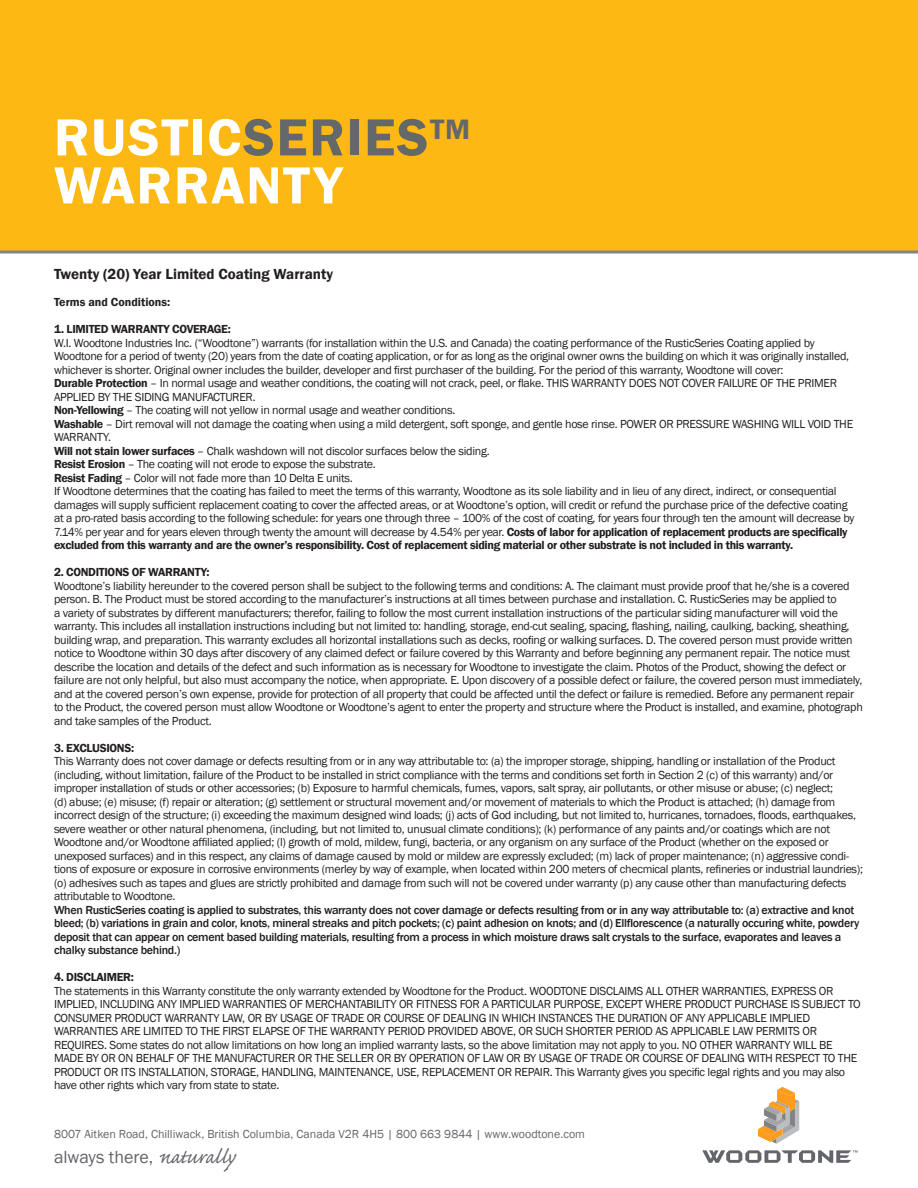
<style>
.page{position:relative;width:918px;height:1188px;background:#fff}
.page>*{position:absolute;margin:0;border:0;box-sizing:border-box;transform-origin:0 0}
.t1{font:600 54px "Franklin Gothic";letter-spacing:.03em;color:#fff}
.t2{font:18px "Franklin Gothic";color:#63656a}
.t3{font:600 15px "Franklin Gothic";color:#231f20}
.t4{font:12px/13.5px "Franklin Gothic";letter-spacing:-.025em;color:#231f20}
.t5{font:500 12px/13.5px "Franklin Gothic";letter-spacing:-.025em;color:#231f20}
.t6{font:12px "Franklin Gothic";color:#63656a}
.t7{font:600 12px "Franklin Gothic";letter-spacing:-.025em;color:#231f20}
.t8{font:600 12px "Franklin Gothic";color:#231f20}
.s1{color:#646869}
.s2{font-weight:600}
.s3{font-family:"Caflisch Script Pro";font-size:25.5px}
</style>
<div class="page">
<div style="left:0;top:0;width:918px;height:252px;background:#fdb813"></div>
<svg style="left:758px;top:1087px;width:41px;height:57px"></svg>
<svg style="left:702px;top:1150px;width:156px;height:13px"></svg>
<svg style="left:0;top:250px;width:918px;height:4px;background:#a29887"></svg>
<p class="t1" style="left:54px;top:104px;width:418px">RUSTIC<span class="s1">SERIES</span><sup>TM</sup></p>
<p class="t1" style="left:54px;top:152px;width:290px">WARRANTY</p>
<p class="t3" style="left:54px;top:265px;width:281px">Twenty (20) Year Limited Coating Warranty</p>
<p class="t8" style="left:54px;top:295px;width:118px">Terms and Conditions:</p>
<p class="t7" style="left:54px;top:322px;width:178px">1. LIMITED WARRANTY COVERAGE:</p>
<p class="t4" style="left:54px;top:336px;width:797px">W.I. Woodtone Industries Inc. (“Woodtone”) warrants (for installation within the U.S. and Canada) the coating performance of the RusticSeries Coating applied by<br>Woodtone for a period of twenty (20) years from the date of coating application, or for as long as the original owner owns the building on which it was originally installed, whichever is shorter. Original owner includes the builder, developer and first purchaser of the building. For the period of this warranty, Woodtone will cover:</p>
<p class="t4" style="left:54px;top:377px;width:785px"><span class="s2">Durable Protection</span> – In normal usage and weather conditions, the coating will not crack, peel, or flake. THIS WARRANTY DOES NOT COVER FAILURE OF THE PRIMER<br>APPLIED BY THE SIDING MANUFACTURER.</p>
<p class="t4" style="left:54px;top:404px;width:403px"><span class="s2">Non-Yellowing</span> – The coating will not yellow in normal usage and weather conditions.</p>
<p class="t4" style="left:54px;top:417px;width:801px"><span class="s2">Washable</span> – Dirt removal will not damage the coating when using a mild detergent, soft sponge, and gentle hose rinse. POWER OR PRESSURE WASHING WILL VOID THE<br>WARRANTY.</p>
<p class="t4" style="left:54px;top:444px;width:437px"><span class="s2">Will not stain lower surfaces</span> – Chalk washdown will not discolor surfaces below the siding.</p>
<p class="t4" style="left:54px;top:458px;width:323px"><span class="s2">Resist Erosion</span> – The coating will not erode to expose the substrate.</p>
<p class="t4" style="left:54px;top:471px;width:300px"><span class="s2">Resist Fading</span> – Color will not fade more than 10 Delta E units.</p>
<p class="t4" style="left:54px;top:485px;width:802px">If Woodtone determines that the coating has failed to meet the terms of this warranty, Woodtone as its sole liability and in lieu of any direct, indirect, or consequential damages will supply sufficient replacement coating to cover the affected areas, or at Woodtone’s option, will credit or refund the purchase price of the defective coating at a pro-rated basis according to the following schedule: for years one through three – 100% of the cost of coating, for years four through ten the amount will decrease by 7.14% per year and for years eleven through twenty the amount will decrease by 4.54% per year. <span class="s2">Costs of labor for application of replacement products are specifically excluded from this warranty and are the owner’s responsibility. Cost of replacement siding material or other substrate is not included in this warranty.</span></p>
<p class="t7" style="left:54px;top:565px;width:157px">2. CONDITIONS OF WARRANTY:</p>
<p class="t4" style="left:54px;top:579px;width:810px">Woodtone’s liability hereunder to the covered person shall be subject to the following terms and conditions: A. The claimant must provide proof that he/she is a covered person. B. The Product must be stored according to the manufacturer’s instructions at all times between purchase and installation. C. RusticSeries may be applied to<br>a variety of substrates by different manufacturers; therefor, failing to follow the most current installation instructions of the particular siding manufacturer will void the warranty. This includes all installation instructions including but not limited to: handling, storage, end-cut sealing, spacing, flashing, nailing, caulking, backing, sheathing, building wrap, and preparation. This warranty excludes all horizontal installations such as decks, roofing or walking surfaces. D. The covered person must provide written notice to Woodtone within 30 days after discovery of any claimed defect or failure covered by this Warranty and before beginning any permanent repair. The notice must describe the location and details of the defect and such information as is necessary for Woodtone to investigate the claim. Photos of the Product, showing the defect or failure are not only helpful, but also must accompany the notice, when appropriate. E. Upon discovery of a possible defect or failure, the covered person must immediately, and at the covered person’s own expense, provide for protection of all property that could be affected until the defect or failure is remedied. Before any permanent repair to the Product, the covered person must allow Woodtone or Woodtone’s agent to enter the property and structure where the Product is installed, and examine, photograph and take samples of the Product.</p>
<p class="t7" style="left:54px;top:740px;width:82px">3. EXCLUSIONS:</p>
<p class="t4" style="left:54px;top:755px;width:811px">This Warranty does not cover damage or defects resulting from or in any way attributable to: (a) the improper storage, shipping, handling or installation of the Product (including, without limitation, failure of the Product to be installed in strict compliance with the terms and conditions set forth in Section 2 (c) of this warranty) and/or improper installation of studs or other accessories; (b) Exposure to harmful chemicals, fumes, vapors, salt spray, air pollutants, or other misuse or abuse; (c) neglect;<br>(d) abuse; (e) misuse; (f) repair or alteration; (g) settlement or structural movement and/or movement of materials to which the Product is attached; (h) damage from incorrect design of the structure; (i) exceeding the maximum designed wind loads; (j) acts of God including, but not limited to, hurricanes, tornadoes, floods, earthquakes, severe weather or other natural phenomena, (including, but not limited to, unusual climate conditions); (k) performance of any paints and/or coatings which are not Woodtone and/or Woodtone affiliated applied; (l) growth of mold, mildew, fungi, bacteria, or any organism on any surface of the Product (whether on the exposed or unexposed surfaces) and in this respect, any claims of damage caused by mold or mildew are expressly excluded; (m) lack of proper maintenance; (n) aggressive condi&shy;tions of exposure or exposure in corrosive environments (merley by way of example, when located within 200 meters of checmical plants, refineries or industrial laundries); (o) adhesives such as tapes and glues are strictly prohibited and damage from such will not be covered under warranty (p) any cause other than manufacturing defects attributable to Woodtone.</p>
<p class="t5" style="left:54px;top:903px;width:807px">When RusticSeries coating is applied to substrates, this warranty does not cover damage or defects resulting from or in any way attributable to: (a) extractive and knot bleed; (b) variations in grain and color, knots, mineral streaks and pitch pockets; (c) paint adhesion on knots; and (d) Ellflorescence (a naturally occuring white, powdery deposit that can appear on cement based building materials, resulting from a process in which moisture draws salt crystals to the surface, evaporates and leaves a chalky substance behind.)</p>
<p class="t7" style="left:54px;top:970px;width:81px">4. DISCLAIMER:</p>
<p class="t4" style="left:54px;top:984px;width:808px">The statements in this Warranty constitute the only warranty extended by Woodtone for the Product. WOODTONE DISCLAIMS ALL OTHER WARRANTIES, EXPRESS OR<br>IMPLIED, INCLUDING ANY IMPLIED WARRANTIES OF MERCHANTABILITY OR FITNESS FOR A PARTICULAR PURPOSE, EXCEPT WHERE PRODUCT PURCHASE IS SUBJECT TO<br>CONSUMER PRODUCT WARRANTY LAW, OR BY USAGE OF TRADE OR COURSE OF DEALING IN WHICH INSTANCES THE DURATION OF ANY APPLICABLE IMPLIED</p>
<p class="t4" style="left:54px;top:1025px;width:805px">WARRANTIES ARE LIMITED TO THE FIRST ELAPSE OF THE WARRANTY PERIOD PROVIDED ABOVE, OR SUCH SHORTER PERIOD AS APPLICABLE LAW PERMITS OR REQUIRES. Some states do not allow limitations on how long an implied warranty lasts, so the above limitation may not apply to you. NO OTHER WARRANTY WILL BE MADE BY OR ON BEHALF OF THE MANUFACTURER OR THE SELLER OR BY OPERATION OF LAW OR BY USAGE OF TRADE OR COURSE OF DEALING WITH RESPECT TO THE PRODUCT OR ITS INSTALLATION, STORAGE, HANDLING, MAINTENANCE, USE, REPLACEMENT OR REPAIR. This Warranty gives you specific legal rights and you may also have other rights which vary from state to state.</p>
<p class="t6" style="left:54px;top:1126px;width:533px">8007 Aitken Road, Chilliwack, British Columbia, Canada V2R 4H5 | 800 663 9844 | www.woodtone.com</p>
<p class="t2" style="left:54px;top:1146px;width:183px">always there, <span class="s3">naturally</span></p>
</div>
